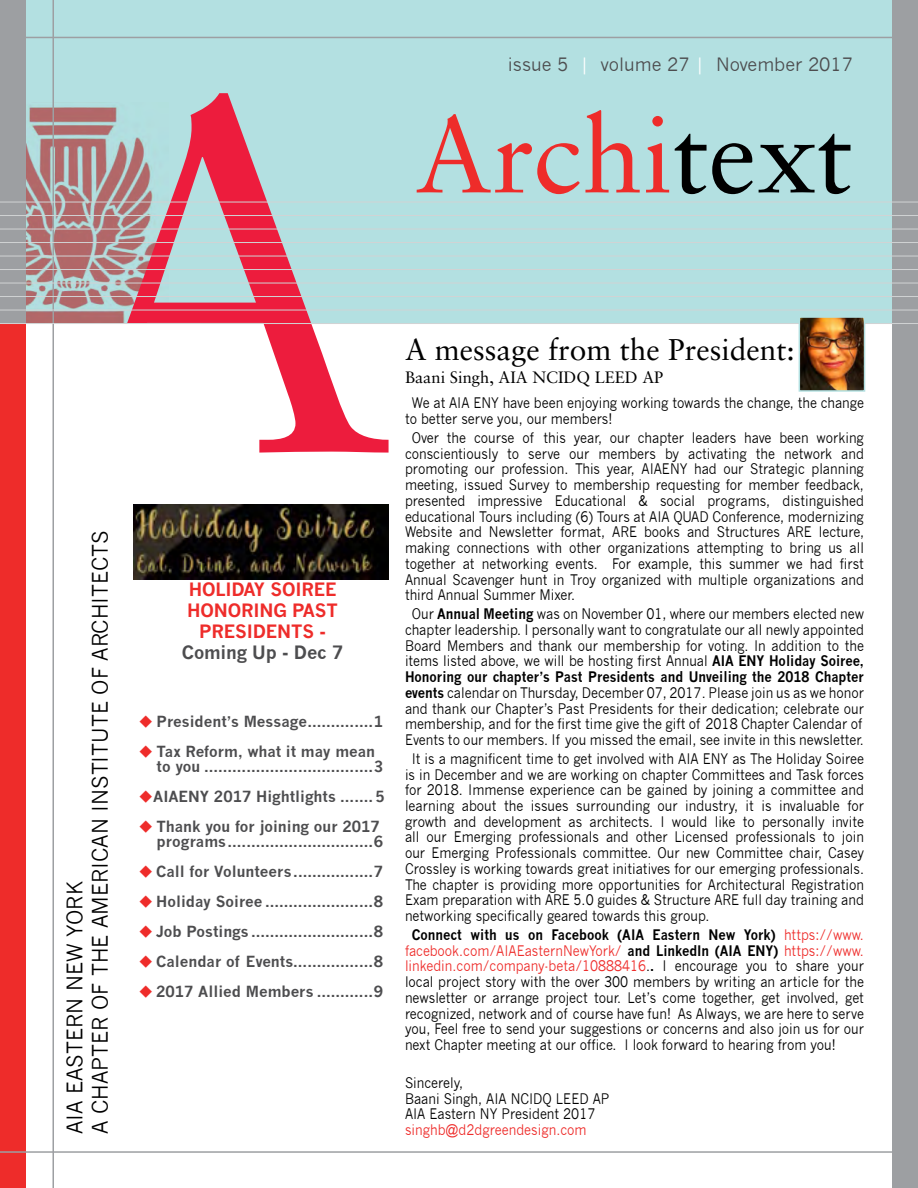
<style>
.page{position:relative;width:918px;height:1188px;background:#fff}
.page>*{position:absolute;margin:0;border:0;box-sizing:border-box;transform-origin:0 0}
.t1{font:495px "Sabon";color:#ed1c3d}
.t2{font:108px "Sabon";color:#ee2c2a}
.t3{font:30px "Sabon";color:#000}
.t4{font:21px/25.2px "News Gothic";color:#000}
.t5{font:700 18px/21px "News Gothic";letter-spacing:-.01em;color:#ee2c2a;text-align:center}
.t6{font:18px "News Gothic";color:#4d4d4f}
.t7{font:700 18px "News Gothic";letter-spacing:-.01em;color:#4d4d4f}
.t8{font:16.5px "Sabon";color:#000}
.t9{font:700 15px/15px "News Gothic";color:#4d4d4f}
.t10{font:14.25px/15.8px "News Gothic";color:#000;text-align:justify;scale:.9 1}
.t11{font:14.25px "News Gothic";color:#ee2c2a;scale:.9 1}
.s1{color:#ee2c2a}
.s2{color:#fff}
.s3{color:#000}
.s4{font-weight:700}
</style>
<div class="page">
<div style="left:0;top:0;width:918px;height:323px;background:#b3e0e1"></div>
<img style="left:26px;top:105px;width:142px;height:218px">
<div style="left:892px;top:0;width:26px;height:1188px;background:#9d9fa2"></div>
<div style="left:0;top:0;width:26px;height:324px;background:#9d9fa2"></div>
<div style="left:0;top:324px;width:26px;height:864px;background:#ee2c2a"></div>
<hr style="left:0;top:37px;width:918px;height:1px;background:#9d9fa2">
<hr style="left:0;top:1151px;width:918px;height:2px;background:#9d9fa2">
<hr style="left:52px;top:0;width:2px;height:1188px;background:#9d9fa2">
<hr style="left:0;top:202px;width:918px;height:1px;background:#d1d3d4">
<hr style="left:0;top:215px;width:918px;height:1px;background:#d1d3d4">
<hr style="left:0;top:229px;width:918px;height:1px;background:#d1d3d4">
<hr style="left:0;top:242px;width:918px;height:1px;background:#d1d3d4">
<hr style="left:0;top:256px;width:918px;height:1px;background:#d1d3d4">
<hr style="left:0;top:269px;width:918px;height:1px;background:#d1d3d4">
<hr style="left:0;top:283px;width:918px;height:1px;background:#d1d3d4">
<hr style="left:0;top:296px;width:918px;height:1px;background:#d1d3d4">
<hr style="left:0;top:310px;width:918px;height:1px;background:#d1d3d4">
<hr style="left:0;top:323px;width:918px;height:1px;background:#d1d3d4">
<img style="left:802px;top:319px;width:60px;height:70px">
<div style="left:799px;top:316px;width:66px;height:76px;border:2px solid #b3e0e1"></div>
<img style="left:133px;top:505px;width:256px;height:74px">
<h1 class="t1" style="left:41px;top:-15px;width:358px">A</h1>
<h3 class="t4" style="left:62px;top:1134px;width:605px;rotate:-90deg">AIA EASTERN NEW YORK<br>A CHAPTER OF THE AMERICAN INSTITUTE OF ARCHITECTS</h3>
<p class="t5" style="left:187px;top:579px;width:152px">HOLIDAY SOIREE<br>HONORING PAST<br>PRESIDENTS -</p>
<p class="t7" style="left:182px;top:641px;width:163px">Coming Up - Dec 7</p>
<p class="t9" style="left:138px;top:714px;width:246px"><span class="s1">◆</span> President’s Message..............1</p>
<p class="t9" style="left:157px;top:744px;width:228px;text-indent:-18px"><span class="s1">◆</span> Tax Reform, what it may mean to you ....................................3</p>
<p class="t9" style="left:138px;top:789px;width:248px"><span class="s1">◆</span>AIAENY 2017 Hightlights .......5</p>
<p class="t9" style="left:138px;top:819px;width:246px;text-align:right"><span class="s1">◆</span> Thank you for joining our 2017 programs...............................6</p>
<p class="t9" style="left:138px;top:864px;width:246px"><span class="s1">◆</span> Call for Volunteers.................7</p>
<p class="t9" style="left:138px;top:894px;width:246px"><span class="s1">◆</span> Holiday Soiree .......................8</p>
<p class="t9" style="left:138px;top:924px;width:246px"><span class="s1">◆</span> Job Postings ..........................8</p>
<p class="t9" style="left:138px;top:954px;width:246px"><span class="s1">◆</span> Calendar of Events.................8</p>
<p class="t9" style="left:138px;top:984px;width:246px"><span class="s1">◆</span> 2017 Allied Members ............9</p>
<p class="t6" style="left:508px;top:54px;width:347px">issue 5 <span class="s2">|</span> volume 27 <span class="s2">|</span> November 2017</p>
<h2 class="t2" style="left:415px;top:91px;width:439px">Archi<span class="s3">text</span></h2>
<h3 class="t3" style="left:405px;top:332px;width:391px">A message from the President:</h3>
<p class="t8" style="left:405px;top:367px;width:260px">Baani Singh, AIA NCIDQ LEED AP</p>
<p class="t10" style="left:405px;top:395px;width:511px;text-indent:7px">We at AIA ENY have been enjoying working towards the change, the change to better serve you, our members!</p>
<p class="t10" style="left:405px;top:430px;width:512px;text-indent:7px">Over the course of this year, our chapter leaders have been working conscientiously to serve our members by activating the network and promoting our profession. This year, AIAENY had our Strategic planning meeting, issued Survey to membership requesting for member feedback, presented impressive Educational &amp; social programs, distinguished educational Tours including (6) Tours at AIA QUAD Conference, modernizing Website and Newsletter format, ARE books and Structures ARE lecture, making connections with other organizations attempting to bring us all together at networking events. For example, this summer we had first Annual Scavenger hunt in Troy organized with multiple organizations and third Annual Summer Mixer.</p>
<p class="t10" style="left:405px;top:606px;width:512px;text-align:center">Our <span class="s4">Annual Meeting</span> was on November 01, where our members elected new chapter leadership. I personally want to congratulate our all newly appointed Board Members and thank our membership for voting. In addition to the items listed above, we will be hosting first Annual <span class="s4">AIA ENY Holiday Soiree, Honoring our chapter’s Past Presidents and Unveiling the 2018 Chapter events</span> calendar on Thursday, December 07, 2017. Please join us as we honor and thank our Chapter’s Past Presidents for their dedication; celebrate our membership, and for the first time give the gift of 2018 Chapter Calendar of Events to our members. If you missed the email, see invite in this newsletter.</p>
<p class="t10" style="left:405px;top:751px;width:512px;text-indent:7px">It is a magnificent time to get involved with AIA ENY as The Holiday Soiree is in December and we are working on chapter Committees and Task forces for 2018. Immense experience can be gained by joining a committee and learning about the issues surrounding our industry, it is invaluable for growth and development as architects. I would like to personally invite all our Emerging professionals and other Licensed professionals to join our Emerging Professionals committee. Our new Committee chair, Casey Crossley is working towards great initiatives for our emerging professionals.<br>The chapter is providing more opportunities for Architectural Registration Exam preparation with ARE 5.0 guides &amp; Structure ARE full day training and networking specifically geared towards this group.</p>
<p class="t10" style="left:405px;top:927px;width:511px;text-indent:7px"><span class="s4">Connect with us on Facebook (AIA Eastern New York)</span> <span class="s1">https://www. facebook.com/AIAEasternNewYork/</span> <span class="s4">and LinkedIn (AIA ENY)</span> <span class="s1">https://www. linkedin.com/company-beta/10888416</span>.<span class="s4">.</span> I encourage you to share your local project story with the over 300 members by writing an article for the newsletter or arrange project tour. Let’s come together, get involved, get recognized, network and of course have fun! As Always, we are here to serve you, Feel free to send your suggestions or concerns and also join us for our next Chapter meeting at our office. I look forward to hearing from you!</p>
<p class="t10" style="left:405px;top:1075px;width:229px;text-align:left">Sincerely,<br>Baani Singh, AIA NCIDQ LEED AP<br>AIA Eastern NY President 2017</p>
<p class="t11" style="left:405px;top:1122px;width:203px">singhb@d2dgreendesign.com</p>
</div>
